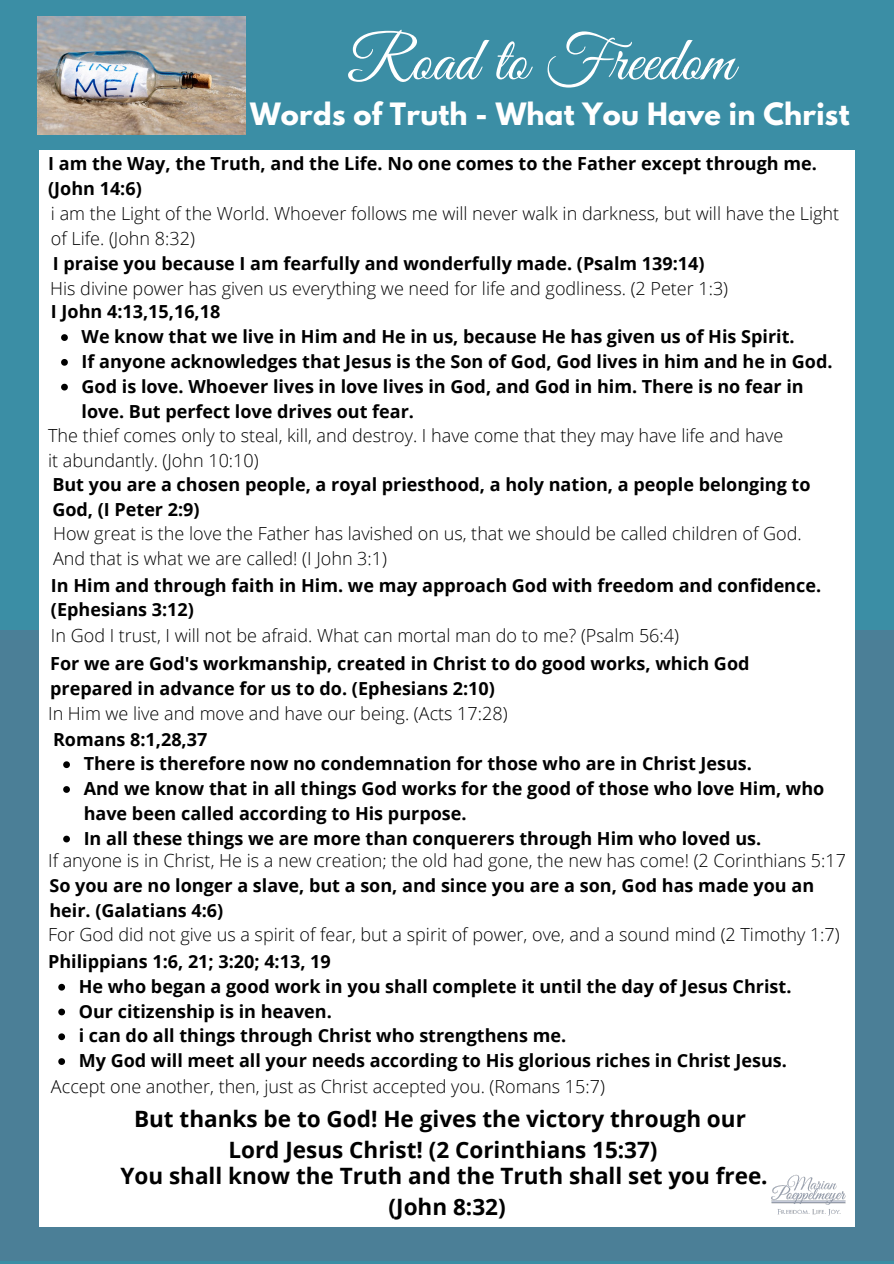
<style>
.page{position:relative;width:894px;height:1264px;background:#fff}
.page>*{position:absolute;margin:0;border:0;box-sizing:border-box;transform-origin:0 0}
.t1{font:63px "Great Vibes";color:#fff}
.t2{font:700 27.3px "League Spartan";letter-spacing:.01em;color:#fff}
.t3{font:700 22.5px "Open Sans";color:#000}
.t4{font:700 18px/24.8px "Open Sans";color:#000}
.t5{font:300 18px/24.8px "Open Sans";color:#000}
</style>
<div class="page">
<div style="left:0;top:0;width:893px;height:1263px;background:#3b8ea5"></div>
<div style="left:0;top:630px;width:893px;height:629px;background:#4b7f97"></div>
<div style="left:40px;top:150px;width:814px;height:1076px;background:#fff"></div>
<img style="left:771px;top:1174px;width:75px;height:42px">
<img style="left:38px;top:16px;width:207px;height:118px">
<svg style="left:61px;top:334px;width:7px;height:7px"></svg>
<svg style="left:61px;top:359px;width:7px;height:7px"></svg>
<svg style="left:61px;top:384px;width:7px;height:6px"></svg>
<svg style="left:63px;top:761px;width:7px;height:7px"></svg>
<svg style="left:63px;top:786px;width:7px;height:6px"></svg>
<svg style="left:63px;top:835px;width:7px;height:7px"></svg>
<svg style="left:58px;top:983px;width:7px;height:7px"></svg>
<svg style="left:58px;top:1008px;width:7px;height:7px"></svg>
<svg style="left:58px;top:1033px;width:7px;height:7px"></svg>
<svg style="left:58px;top:1058px;width:7px;height:6px"></svg>
<p class="t1" style="left:347px;top:26px;width:389px">Road to Freedom</p>
<p class="t2" style="left:250px;top:100px;width:600px">Words of Truth - What You Have in Christ</p>
<p class="t4" style="left:48px;top:151px;width:770px">I am the Way, the Truth, and the Life. No one comes to the Father except through me.</p>
<p class="t4" style="left:48px;top:176px;width:95px">(John 14:6)</p>
<p class="t5" style="left:51px;top:201px;width:789px">i am the Light of the World. Whoever follows me will never walk in darkness, but will have the Light of Life. (John 8:32)</p>
<p class="t4" style="left:53px;top:250px;width:653px">I praise you because I am fearfully and wonderfully made. (Psalm 139:14)</p>
<p class="t5" style="left:50px;top:276px;width:679px">His divine power has given us everything we need for life and godliness. (2 Peter 1:3)</p>
<p class="t4" style="left:51px;top:299px;width:171px">I John 4:13,15,16,18</p>
<p class="t4" style="left:82px;top:324px;width:714px">We know that we live in Him and He in us, because He has given us of His Spirit.</p>
<p class="t4" style="left:82px;top:348px;width:752px">If anyone acknowledges that Jesus is the Son of God, God lives in him and he in God.</p>
<p class="t4" style="left:82px;top:373px;width:723px">God is love. Whoever lives in love lives in God, and God in him. There is no fear in love. But perfect love drives out fear.</p>
<p class="t5" style="left:48px;top:422px;width:736px">The thief comes only to steal, kill, and destroy. I have come that they may have life and have</p>
<p class="t5" style="left:48px;top:447px;width:212px">it abundantly. (John 10:10)</p>
<p class="t4" style="left:52px;top:472px;width:759px">But you are a chosen people, a royal priesthood, a holy nation, a people belonging to<br>God, (I Peter 2:9)</p>
<p class="t5" style="left:53px;top:521px;width:750px">How great is the love the Father has lavished on us, that we should be called children of God.</p>
<p class="t5" style="left:53px;top:545px;width:335px">And that is what we are called! (I John 3:1)</p>
<p class="t4" style="left:51px;top:572px;width:771px">In Him and through faith in Him. we may approach God with freedom and confidence.</p>
<p class="t4" style="left:51px;top:597px;width:144px">(Ephesians 3:12)</p>
<p class="t5" style="left:51px;top:623px;width:629px">In God I trust, I will not be afraid. What can mortal man do to me? (Psalm 56:4)</p>
<p class="t4" style="left:50px;top:651px;width:700px">For we are God's workmanship, created in Christ to do good works, which God prepared in advance for us to do. (Ephesians 2:10)</p>
<p class="t5" style="left:48px;top:701px;width:461px">In Him we live and move and have our being. (Acts 17:28)</p>
<p class="t4" style="left:84px;top:751px;width:669px">There is therefore now no condemnation for those who are in Christ Jesus.</p>
<p class="t4" style="left:84px;top:775px;width:742px">And we know that in all things God works for the good of those who love Him, who have been called according to His purpose.</p>
<p class="t4" style="left:84px;top:825px;width:679px">In all these things we are more than conquerers through Him who loved us.</p>
<p class="t4" style="left:53px;top:726px;width:156px">Romans 8:1,28,37</p>
<p class="t5" style="left:48px;top:847px;width:799px">If anyone is in Christ, He is a new creation; the old had gone, the new has come! (2 Corinthians 5:17</p>
<p class="t4" style="left:49px;top:872px;width:766px">So you are no longer a slave, but a son, and since you are a son, God has made you an heir. (Galatians 4:6)</p>
<p class="t5" style="left:48px;top:922px;width:792px">For God did not give us a spirit of fear, but a spirit of power, ove, and a sound mind (2 Timothy 1:7)</p>
<p class="t4" style="left:79px;top:973px;width:714px">He who began a good work in you shall complete it until the day of Jesus Christ.</p>
<p class="t4" style="left:79px;top:998px;width:254px">Our citizenship is in heaven.</p>
<p class="t4" style="left:79px;top:1023px;width:489px">i can do all things through Christ who strengthens me.</p>
<p class="t4" style="left:79px;top:1047px;width:709px">My God will meet all your needs according to His glorious riches in Christ Jesus.</p>
<p class="t4" style="left:48px;top:948px;width:284px">Philippians 1:6, 21; 3:20; 4:13, 19</p>
<p class="t5" style="left:51px;top:1073px;width:555px">Accept one another, then, just as Christ accepted you. (Romans 15:7)</p>
<p class="t3" style="left:134px;top:1102px;width:613px">But thanks be to God! He gives the victory through our</p>
<p class="t3" style="left:228px;top:1134px;width:430px">Lord Jesus Christ! (2 Corinthians 15:37)</p>
<p class="t3" style="left:120px;top:1159px;width:648px">You shall know the Truth and the Truth shall set you free.</p>
<p class="t3" style="left:388px;top:1191px;width:118px">(John 8:32)</p>
</div>
